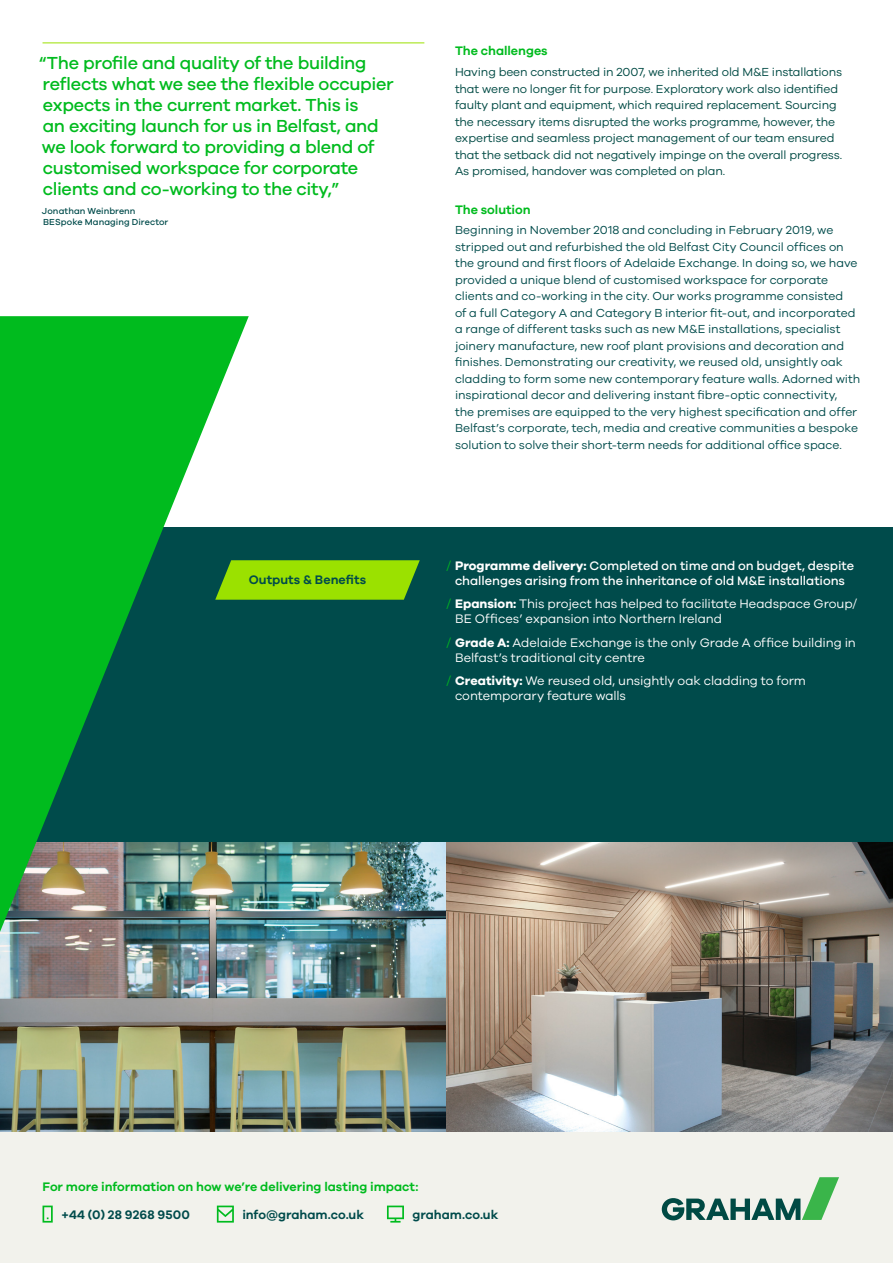
<style>
.page{position:relative;width:893px;height:1263px;background:#fff}
.page>*{position:absolute;margin:0;border:0;box-sizing:border-box;transform-origin:0 0}
.t1{font:500 18px/21px "Galano Grotesque";letter-spacing:-.015em;color:#00bb1e}
.t2{font:12.75px/15px "Galano Grotesque";letter-spacing:-.005em;color:#fff}
.t3{font:500 12.75px/15px "Galano Grotesque";letter-spacing:-.005em;color:#fff;text-align:center}
.t4{font:600 12.75px "Galano Grotesque";color:#00bb1e}
.t5{font:600 12.75px "Galano Grotesque";color:#004b4b}
.Body{font:12px/16.5px "Galano Grotesque";color:#004b4b}
.t6{font:12px/16.5px "Galano Grotesque";letter-spacing:-.01em;color:#004a44}
.t7{font:500 9px "Galano Grotesque";letter-spacing:.01em;color:#004b4b}
.s1{font-weight:400;color:#00bb1e}
.s2{font-weight:700}
.s3{color:#00bb1e}
</style>
<div class="page">
<img style="left:0;top:842px;width:446px;height:291px">
<img style="left:446px;top:842px;width:447px;height:291px">
<div style="left:0;top:1133px;width:893px;height:130px;background:#f2f2ec"></div>
<div style="left:0;top:527px;width:893px;height:315px;background:#004b4b"></div>
<hr style="left:43px;top:43px;width:381px;height:1px;background:#9be100">
<svg style="left:249px;top:560px;width:171px;height:40px;background:#91d704"></svg>
<svg style="left:0;top:316px;width:249px;height:616px;fill:#00bb1e"></svg>
<svg style="left:43px;top:1205px;width:10px;height:17px"></svg>
<svg style="left:217px;top:1205px;width:17px;height:17px"></svg>
<svg style="left:387px;top:1205px;width:17px;height:17px"></svg>
<svg style="left:662px;top:1177px;width:177px;height:43px"></svg>
<p class="t1" style="left:39px;top:52px;width:356px">“The profile and quality of the building reflects what we see the flexible occupier expects in the current market. This is<br>an exciting launch for us in Belfast, and we look forward to providing a blend of customised workspace for corporate clients and co-working to the city,”</p>
<p class="t7" style="left:42px;top:206px;width:95px">Jonathan Weinbrenn</p>
<p class="t7" style="left:43px;top:216px;width:127px">BESpoke Managing Director</p>
<h2 class="t5" style="left:249px;top:572px;width:119px">Outputs &amp; Benefits</h2>
<h2 class="t4" style="left:455px;top:43px;width:94px">The challenges</h2>
<p class="t6" style="left:455px;top:63px;width:389px">Having been constructed in 2007, we inherited old M&amp;E installations that were no longer fit for purpose. Exploratory work also identified faulty plant and equipment, which required replacement. Sourcing the necessary items disrupted the works programme, however, the expertise and seamless project management of our team ensured that the setback did not negatively impinge on the overall progress.</p>
<p class="t6" style="left:455px;top:162px;width:272px">As promised, handover was completed on plan.</p>
<h2 class="t4" style="left:455px;top:201px;width:77px">The solution</h2>
<p class="Body" style="left:455px;top:222px;width:407px">Beginning in November 2018 and concluding in February 2019, we stripped out and refurbished the old Belfast City Council offices on the ground and first floors of Adelaide Exchange. In doing so, we have provided a unique blend of customised workspace for corporate clients and co-working in the city. Our works programme consisted<br>of a full Category A and Category B interior fit-out, and incorporated a range of different tasks such as new M&amp;E installations, specialist joinery manufacture, new roof plant provisions and decoration and finishes. Demonstrating our creativity, we reused old, unsightly oak cladding to form some new contemporary feature walls. Adorned with inspirational decor and delivering instant fibre-optic connectivity,<br>the premises are equipped to the very highest specification and offer Belfast’s corporate, tech, media and creative communities a bespoke solution to solve their short-term needs for additional office space.</p>
<p class="t3" style="left:446px;top:558px;width:409px"><span class="s1">/</span> <span class="s2">Programme delivery:</span> Completed on time and on budget, despite challenges arising from the inheritance of old M&amp;E installations</p>
<p class="t2" style="left:455px;top:596px;width:404px;text-indent:-9px"><span class="s3">/</span> <span class="s2">Epansion:</span> This project has helped to facilitate Headspace Group/<br>BE Offices’ expansion into Northern Ireland</p>
<p class="t2" style="left:455px;top:635px;width:402px;text-indent:-9px"><span class="s3">/</span> <span class="s2">Grade A:</span> Adelaide Exchange is the only Grade A office building in<br>Belfast’s traditional city centre</p>
<p class="t2" style="left:455px;top:673px;width:352px;text-indent:-9px"><span class="s3">/</span> <span class="s2">Creativity:</span> We reused old, unsightly oak cladding to form contemporary feature walls</p>
<h2 class="t4" style="left:43px;top:1179px;width:377px">For more information on how we’re delivering lasting impact:</h2>
<h2 class="t5" style="left:62px;top:1207px;width:130px">+44 (0) 28 9268 9500</h2>
<h2 class="t5" style="left:242px;top:1207px;width:123px">info@graham.co.uk</h2>
<h2 class="t5" style="left:412px;top:1207px;width:87px">graham.co.uk</h2>
</div>
